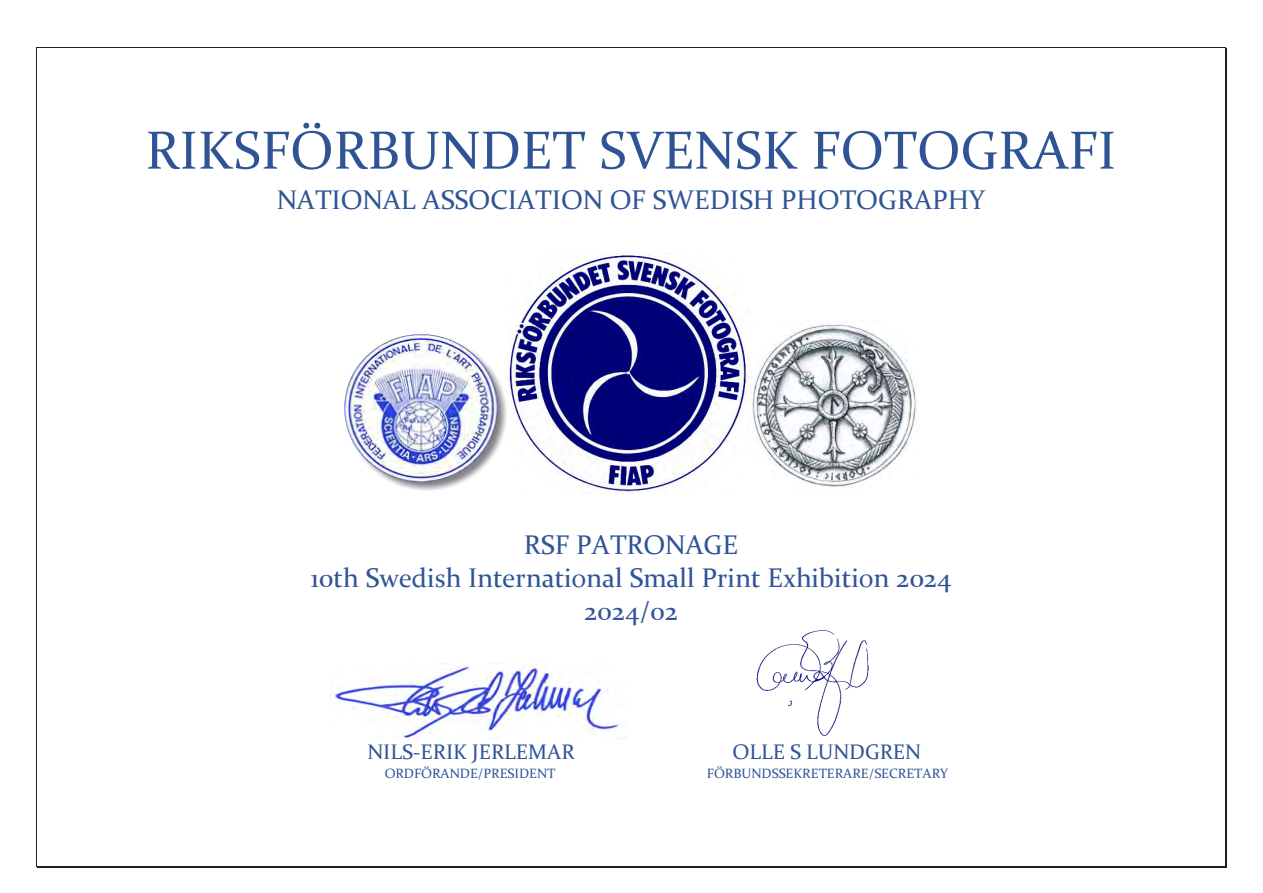
<style>
.page{position:relative;width:1263px;height:893px;background:#fff}
.page>*{position:absolute;margin:0;border:0;box-sizing:border-box;transform-origin:0 0}
.t1{font:54px "Constantia";color:#2f5496}
.t2{font:27px/33px "Constantia";color:#2f5496;text-align:center}
.t3{font:21px "Constantia";color:#2f5496}
.t4{font:13.5px "Constantia";color:#2f5496}
</style>
<div class="page">
<hr style="left:1262px;top:0;width:1px;height:893px;background:#231f20">
<img style="left:344px;top:334px;width:163px;height:157px">
<img style="left:507px;top:253px;width:241px;height:240px">
<img style="left:752px;top:324px;width:165px;height:163px">
<img style="left:331px;top:664px;width:291px;height:75px">
<img style="left:756px;top:630px;width:113px;height:106px">
<hr style="left:37px;top:48px;width:1188px;height:1px;background:#231f20">
<hr style="left:36px;top:48px;width:1px;height:818px;background:#231f20">
<hr style="left:1226px;top:48px;width:1px;height:818px;background:#231f20">
<hr style="left:1225px;top:48px;width:1px;height:818px;background:#231f20">
<hr style="left:37px;top:867px;width:1188px;height:1px;background:#231f20">
<hr style="left:37px;top:866px;width:1188px;height:1px;background:#231f20">
<p class="t1" style="left:145px;top:114px;width:972px">RIKSFÖRBUNDET SVENSK FOTOGRAFI</p>
<p class="t2" style="left:277px;top:182px;width:710px">NATIONAL ASSOCIATION OF SWEDISH PHOTOGRAPHY</p>
<p class="t2" style="left:310px;top:527px;width:642px">RSF PATRONAGE<br>10th Swedish International Small Print Exhibition 2024<br>2024/02</p>
<p class="t3" style="left:367px;top:738px;width:209px">NILS-ERIK JERLEMAR</p>
<p class="t3" style="left:732px;top:738px;width:190px">OLLE S LUNDGREN</p>
<p class="t4" style="left:385px;top:764px;width:172px">ORDFÖRANDE/PRESIDENT</p>
<p class="t4" style="left:707px;top:764px;width:243px">FÖRBUNDSSEKRETERARE/SECRETARY</p>
</div>
